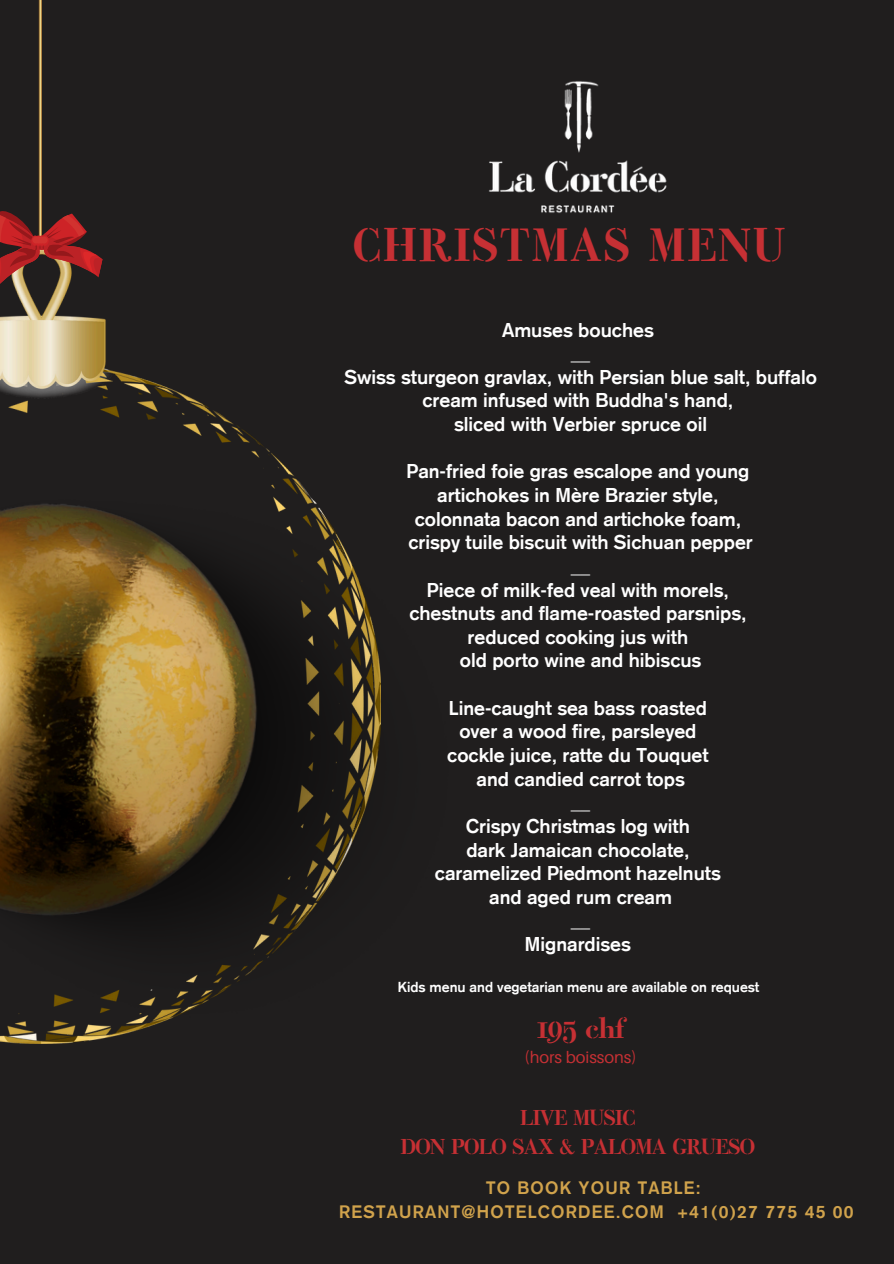
<style>
.page{position:relative;width:894px;height:1264px;background:#fff}
.page>*{position:absolute;margin:0;border:0;box-sizing:border-box;transform-origin:0 0}
.t1{font:45.15px "Bodoni Classic Stencil";letter-spacing:.075em;color:#c63034}
.t2{font:28.65px "Bodoni Classic Stencil";color:#c63034}
.t3{font:20.85px/29.2px "Bodoni Classic Stencil";color:#c63034;text-align:center}
.t4{font:700 19.5px/23.7px "Akzidenz Grotesk";color:#fff;text-align:center}
.t5{font:700 17.55px/23.7px "Akzidenz Grotesk";letter-spacing:.075em;color:#d1a34c;text-align:center}
.t6{font:16.5px "Aileron";color:#c63034}
.t7{font:700 14.1px "Akzidenz Grotesk";color:#fff}
</style>
<div class="page">
<div style="left:0;top:0;width:893px;height:1263px;background:#201e1e"></div>
<img style="left:0;top:259px;width:299px;height:222px">
<img style="left:489px;top:81px;width:178px;height:132px">
<img style="left:38px;top:0;width:4px;height:204px">
<svg style="left:0;top:204px;width:102px;height:92px"></svg>
<img style="left:0;top:481px;width:381px;height:563px">
<p class="t1" style="left:353px;top:226px;width:432px">CHRISTMAS MENU</p>
<p class="t4" style="left:344px;top:319px;width:474px">Amuses bouches<br>__<br>Swiss sturgeon gravlax, with Persian blue salt, buffalo cream infused with Buddha's hand,<br>sliced with Verbier spruce oil</p>
<h4 class="t4" style="left:406px;top:461px;width:348px">Pan-fried foie gras escalope and young artichokes in Mère Brazier style, colonnata bacon and artichoke foam, crispy tuile biscuit with Sichuan pepper __<br>Piece of milk-fed veal with morels, chestnuts and flame-roasted parsnips, reduced cooking jus with<br>old porto wine and hibiscus</h4>
<h4 class="t4" style="left:435px;top:697px;width:287px">Line-caught sea bass roasted over a wood fire, parsleyed cockle juice, ratte du Touquet and candied carrot tops<br>__<br>Crispy Christmas log with<br>dark Jamaican chocolate, caramelized Piedmont hazelnuts and aged rum cream<br>__<br>Mignardises</h4>
<h4 class="t7" style="left:398px;top:981px;width:363px">Kids menu and vegetarian menu are available on request</h4>
<h6 class="t2" style="left:537px;top:1016px;width:88px">195 chf</h6>
<h3 class="t6" style="left:524px;top:1047px;width:113px">(hors boissons)</h3>
<p class="t3" style="left:401px;top:1104px;width:355px">LIVE MUSIC<br>DON POLO SAX &amp; PALOMA GRUESO</p>
<h2 class="t5" style="left:339px;top:1177px;width:516px">TO BOOK YOUR TABLE:<br>RESTAURANT@HOTELCORDEE.COM +41(0)27 775 45 00</h2>
</div>
